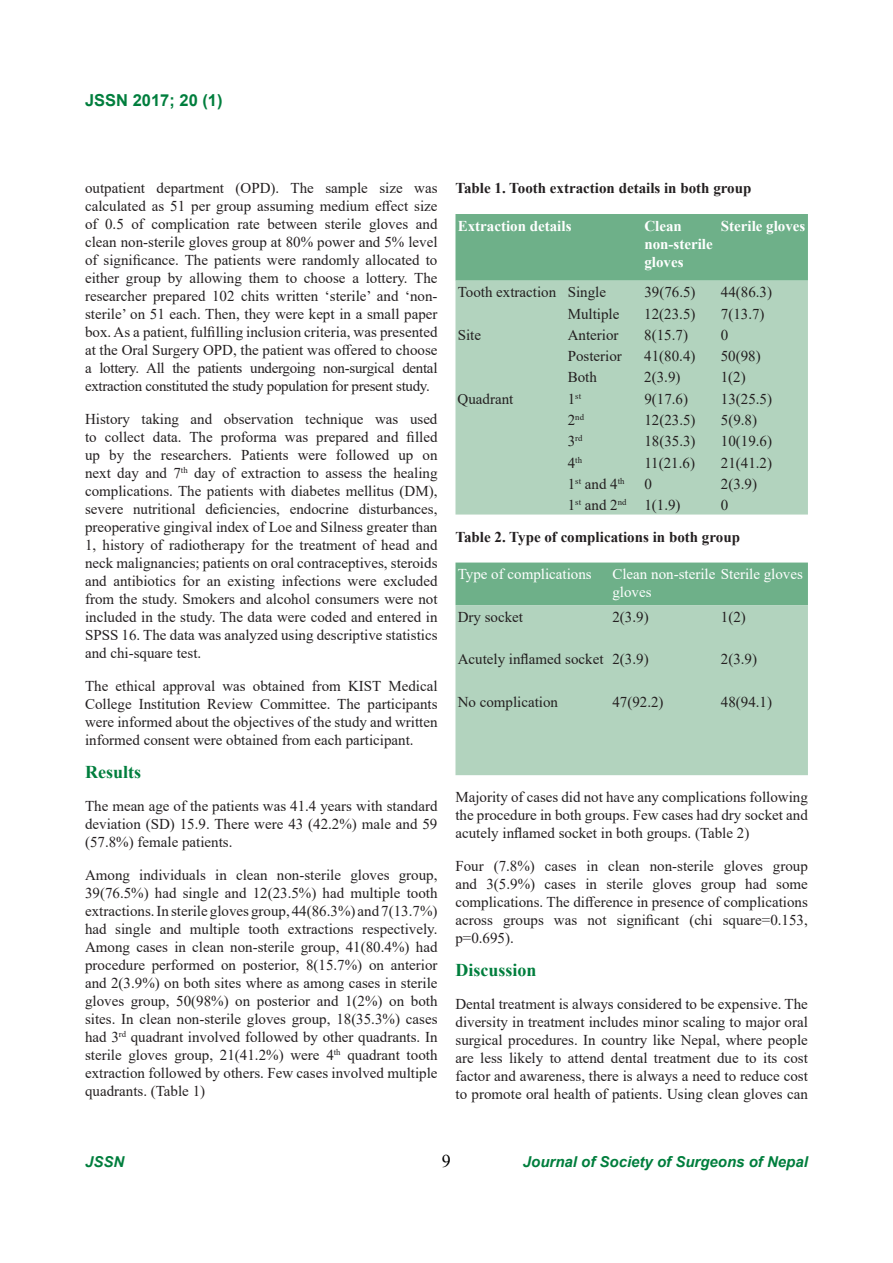
<style>
.page{position:relative;width:893px;height:1263px;background:#fff}
.page>*{position:absolute;margin:0;border:0;box-sizing:border-box;transform-origin:0 0}
.t1{font:700 18px "Times New Roman";color:#007e3d}
.t2{font:18px "Times New Roman";color:#000}
.t3{font:700 16.5px "Arial";color:#007e3d}
.t4{font:15px/18px "Times New Roman";color:#231f20;text-align:justify}
.t5{font:700 15px "Times New Roman";color:#231f20}
.t6{font:15px/18px "Times New Roman";color:#fff}
.t7{font:700 15px/18px "Times New Roman";color:#fff}
.t8{font:italic 700 15px "Arial";color:#007e3d}
.t9{font:8.7px "Times New Roman";color:#231f20}
.s1{font-size:15px}
</style>
<div class="page">
<div style="left:455px;top:214px;width:353px;height:67px;background:#6eb089"></div>
<div style="left:455px;top:281px;width:353px;height:233px;background:#b2d3be"></div>
<div style="left:455px;top:562px;width:353px;height:43px;background:#6eb089"></div>
<div style="left:455px;top:605px;width:353px;height:170px;background:#b2d3be"></div>
<p class="t3" style="left:85px;top:89px;width:139px">JSSN 2017; 20 (1)</p>
<p class="t4" style="left:85px;top:179px;width:354px">outpatient department (OPD). The sample size was calculated as 51 per group assuming medium effect size of 0.5 of complication rate between sterile gloves and clean non-sterile gloves group at 80% power and 5% level of significance. The patients were randomly allocated to either group by allowing them to choose a lottery. The researcher prepared 102 chits written ‘sterile’ and ‘non&shy;sterile’ on 51 each. Then, they were kept in a small paper box. As a patient, fulfilling inclusion criteria, was presented at the Oral Surgery OPD, the patient was offered to choose a lottery. All the patients undergoing non-surgical dental extraction constituted the study population for present study.</p>
<p class="t4" style="left:85px;top:410px;width:354px">History taking and observation technique was used to collect data. The proforma was prepared and filled up by the researchers. Patients were followed up on next day and 7<sup>th</sup> day of extraction to assess the healing complications. The patients with diabetes mellitus (DM), severe nutritional deficiencies, endocrine disturbances, preoperative gingival index of Loe and Silness greater than 1, history of radiotherapy for the treatment of head and neck malignancies; patients on oral contraceptives, steroids and antibiotics for an existing infections were excluded from the study. Smokers and alcohol consumers were not included in the study. The data were coded and entered in SPSS 16. The data was analyzed using descriptive statistics and chi-square test.</p>
<p class="t4" style="left:85px;top:677px;width:354px">The ethical approval was obtained from KIST Medical College Institution Review Committee. The participants were informed about the objectives of the study and written informed consent were obtained from each participant.</p>
<p class="t1" style="left:85px;top:759px;width:57px">Results</p>
<p class="t4" style="left:85px;top:797px;width:354px">The mean age of the patients was 41.4 years with standard deviation (SD) 15.9. There were 43 (42.2%) male and 59 (57.8%) female patients.</p>
<p class="t4" style="left:85px;top:866px;width:354px">Among individuals in clean non-sterile gloves group, 39(76.5%) had single and 12(23.5%) had multiple tooth extractions. In sterile gloves group, 44(86.3%) and 7(13.7%) had single and multiple tooth extractions respectively.<br>Among cases in clean non-sterile group, 41(80.4%) had procedure performed on posterior, 8(15.7%) on anterior and 2(3.9%) on both sites where as among cases in sterile gloves group, 50(98%) on posterior and 1(2%) on both sites. In clean non-sterile gloves group, 18(35.3%) cases had 3<sup>rd</sup> quadrant involved followed by other quadrants. In sterile gloves group, 21(41.2%) were 4<sup>th</sup> quadrant tooth extraction followed by others. Few cases involved multiple quadrants. (Table 1)</p>
<p class="t5" style="left:455px;top:177px;width:297px">Table 1. Tooth extraction details in both group</p>
<p class="t7" style="left:458px;top:216px;width:115px">Extraction details</p>
<p class="t7" style="left:644px;top:216px;width:70px">Clean non-sterile gloves</p>
<p class="t7" style="left:721px;top:216px;width:86px">Sterile gloves</p>
<p class="t4" style="left:458px;top:283px;width:150px">Tooth extraction Single</p>
<p class="t4" style="left:644px;top:283px;width:53px">39(76.5)</p>
<p class="t4" style="left:721px;top:283px;width:53px">44(86.3)</p>
<p class="t4" style="left:568px;top:304px;width:53px">Multiple</p>
<p class="t4" style="left:644px;top:304px;width:53px">12(23.5)</p>
<p class="t4" style="left:721px;top:304px;width:45px">7(13.7)</p>
<p class="t4" style="left:458px;top:325px;width:25px">Site</p>
<p class="t4" style="left:568px;top:325px;width:52px">Anterior</p>
<p class="t4" style="left:644px;top:325px;width:45px">8(15.7)</p>
<p class="t4" style="left:721px;top:325px;width:9px">0</p>
<p class="t4" style="left:568px;top:347px;width:56px">Posterior</p>
<p class="t4" style="left:644px;top:347px;width:53px">41(80.4)</p>
<p class="t4" style="left:721px;top:347px;width:41px">50(98)</p>
<p class="t4" style="left:568px;top:368px;width:31px">Both</p>
<p class="t4" style="left:644px;top:368px;width:38px">2(3.9)</p>
<p class="t4" style="left:721px;top:368px;width:26px">1(2)</p>
<p class="t4" style="left:458px;top:389px;width:57px">Quadrant</p>
<p class="t9" style="left:568px;top:390px;width:15px"><span class="s1">1</span>st</p>
<p class="t4" style="left:644px;top:389px;width:45px">9(17.6)</p>
<p class="t4" style="left:721px;top:389px;width:53px">13(25.5)</p>
<p class="t9" style="left:568px;top:411px;width:18px"><span class="s1">2</span>nd</p>
<p class="t4" style="left:644px;top:410px;width:53px">12(23.5)</p>
<p class="t4" style="left:721px;top:410px;width:38px">5(9.8)</p>
<p class="t9" style="left:568px;top:432px;width:16px"><span class="s1">3</span>rd</p>
<p class="t4" style="left:644px;top:432px;width:53px">18(35.3)</p>
<p class="t4" style="left:721px;top:432px;width:53px">10(19.6)</p>
<p class="t9" style="left:568px;top:453px;width:16px"><span class="s1">4</span>th</p>
<p class="t4" style="left:644px;top:453px;width:52px">11(21.6)</p>
<p class="t4" style="left:721px;top:453px;width:53px">21(41.2)</p>
<p class="t4" style="left:568px;top:474px;width:58px">1<sup>st</sup> and 4<sup>th</sup></p>
<p class="t4" style="left:644px;top:474px;width:9px">0</p>
<p class="t4" style="left:721px;top:474px;width:38px">2(3.9)</p>
<p class="t4" style="left:568px;top:496px;width:114px">1<sup>st</sup> and 2<sup>nd</sup> 1(1.9)</p>
<p class="t4" style="left:721px;top:496px;width:9px">0</p>
<p class="t5" style="left:455px;top:526px;width:286px">Table 2. Type of complications in both group</p>
<p class="t6" style="left:458px;top:565px;width:135px">Type of complications</p>
<p class="t6" style="left:612px;top:565px;width:192px">Clean non-sterile Sterile gloves gloves</p>
<p class="t4" style="left:458px;top:607px;width:67px">Dry socket</p>
<p class="t4" style="left:612px;top:607px;width:38px">2(3.9)</p>
<p class="t4" style="left:721px;top:607px;width:26px">1(2)</p>
<p class="t4" style="left:458px;top:650px;width:192px">Acutely inflamed socket 2(3.9)</p>
<p class="t4" style="left:721px;top:650px;width:38px">2(3.9)</p>
<p class="t4" style="left:458px;top:692px;width:102px">No complication</p>
<p class="t4" style="left:612px;top:692px;width:53px">47(92.2)</p>
<p class="t4" style="left:721px;top:692px;width:53px">48(94.1)</p>
<p class="t4" style="left:455px;top:788px;width:354px">Majority of cases did not have any complications following the procedure in both groups. Few cases had dry socket and acutely inflamed socket in both groups. (Table 2)</p>
<p class="t4" style="left:455px;top:857px;width:354px">Four (7.8%) cases in clean non-sterile gloves group and 3(5.9%) cases in sterile gloves group had some complications. The difference in presence of complications across groups was not significant (chi square=0.153, p=0.695).</p>
<p class="t1" style="left:455px;top:957px;width:83px">Discussion</p>
<p class="t4" style="left:455px;top:995px;width:354px">Dental treatment is always considered to be expensive. The diversity in treatment includes minor scaling to major oral surgical procedures. In country like Nepal, where people are less likely to attend dental treatment due to its cost factor and awareness, there is always a need to reduce cost to promote oral health of patients. Using clean gloves can</p>
<p class="t8" style="left:85px;top:1152px;width:41px">JSSN</p>
<p class="t2" style="left:442px;top:1148px;width:10px">9</p>
<p class="t8" style="left:523px;top:1152px;width:287px">Journal of Society of Surgeons of Nepal</p>
</div>
